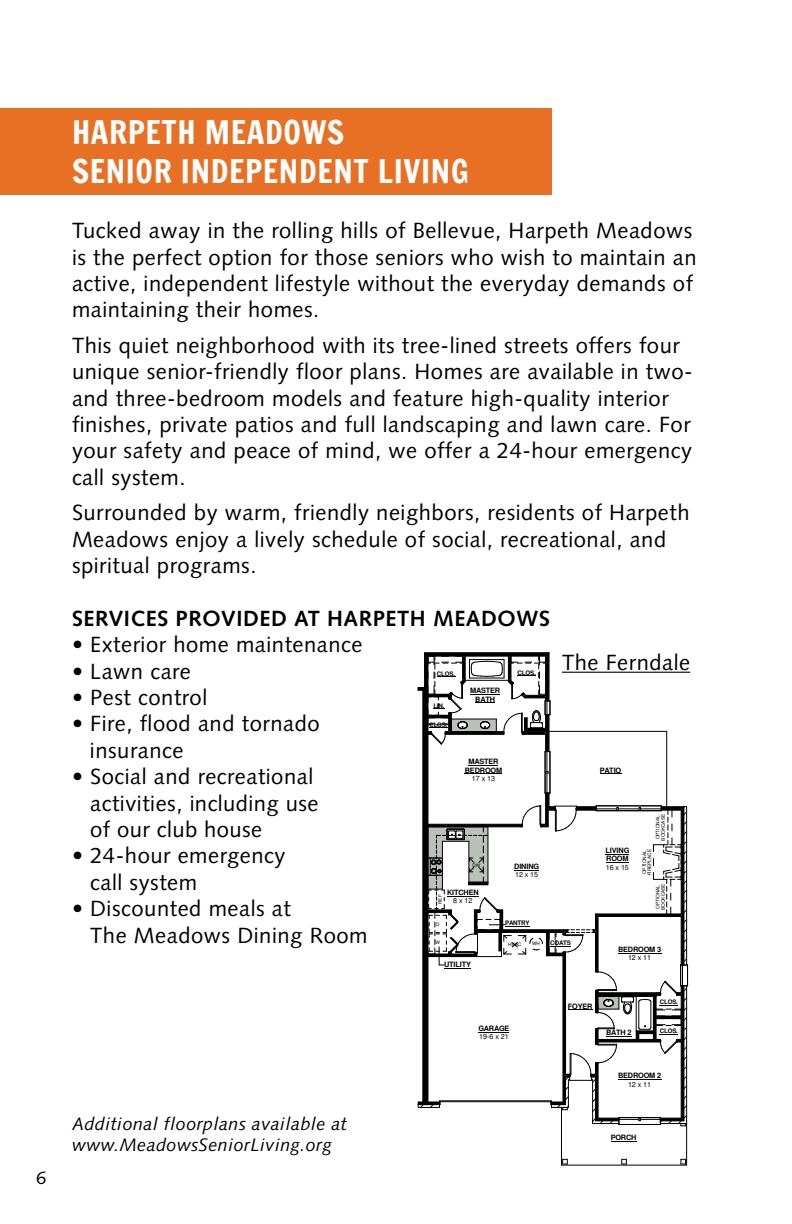
<style>
.page{position:relative;width:792px;height:1224px;background:#fff}
.page>*{position:absolute;margin:0;border:0;box-sizing:border-box;transform-origin:0 0}
.t1{font:32px/38.4px "Francois One";letter-spacing:.02em;color:#fff}
.t2{font:22px/26.4px "Syntax LT Std";letter-spacing:.025em;color:#000}
.t3{font:700 22px "Syntax LT Std";letter-spacing:.025em;color:#000}
.t4{font:italic 18px/21.6px "Syntax LT Std";letter-spacing:.025em;color:#000}
.t5{font:18px "Syntax LT Std";color:#000}
.t6{font:700 7.4px/8.2px "Helvetica";letter-spacing:-.02em;color:#000;text-align:center}
.t7{font:7.2px "Helvetica";letter-spacing:-.005em;color:#000}
.t8{font:700 6.2px "Helvetica";letter-spacing:-.035em;color:#000}
.t9{font:4.8px/5.2px "Helvetica";letter-spacing:-.01em;color:#000}
</style>
<div class="page">
<div style="left:0;top:108px;width:552px;height:87px;background:#e87025"></div>
<svg style="left:681px;top:1159px;width:5px;height:6px"></svg>
<svg style="left:562px;top:1159px;width:6px;height:6px"></svg>
<svg style="left:621px;top:1159px;width:6px;height:6px"></svg>
<hr style="left:561px;top:1107px;width:1px;height:58px;background:#000">
<hr style="left:561px;top:1165px;width:126px;height:1px;background:#000">
<hr style="left:686px;top:1124px;width:1px;height:41px;background:#000">
<svg style="left:611px;top:1141px;width:25px;height:1px"></svg>
<svg style="left:418px;top:652px;width:270px;height:475px"></svg>
<hr style="left:562px;top:672px;width:128px;height:1px;background:#000">
<p class="t5" style="left:36px;top:1167px;width:12px">6</p>
<h1 class="t1" style="left:72px;top:113px;width:398px">HARPETH MEADOWS<br>SENIOR INDEPENDENT LIVING</h1>
<p class="t2" style="left:72px;top:217px;width:626px">Tucked away in the rolling hills of Bellevue, Harpeth Meadows is the perfect option for those seniors who wish to maintain an active, independent lifestyle without the everyday demands of maintaining their homes.</p>
<p class="t2" style="left:72px;top:332px;width:622px">This quiet neighborhood with its tree-lined streets offers four unique senior-friendly floor plans. Homes are available in two&shy;and three-bedroom models and feature high-quality interior finishes, private patios and full landscaping and lawn care. For your safety and peace of mind, we offer a 24-hour emergency call system.</p>
<p class="t2" style="left:72px;top:499px;width:619px">Surrounded by warm, friendly neighbors, residents of Harpeth<br>Meadows enjoy a lively schedule of social, recreational, and spiritual programs.</p>
<p class="t3" style="left:72px;top:606px;width:146px">SERVI CES PROVIDED</p>
<p class="t3" style="left:294px;top:606px;width:157px">AT HARPETH MEADO</p>
<p class="t3" style="left:516px;top:606px;width:33px">WS</p>
<p class="t2" style="left:72px;top:631px;width:292px">• Exterior home maintenance</p>
<p class="t2" style="left:72px;top:658px;width:120px">• Lawn care</p>
<p class="t2" style="left:72px;top:684px;width:137px">• Pest control</p>
<p class="t2" style="left:90px;top:711px;width:231px;text-indent:-18px">• Fire, flood and tornado insurance</p>
<p class="t2" style="left:90px;top:763px;width:230px;text-indent:-18px">• Social and recreational activities, including use of our club house</p>
<p class="t2" style="left:90px;top:843px;width:197px;text-indent:-18px">• 24-hour emergency call system</p>
<p class="t2" style="left:90px;top:895px;width:279px;text-indent:-18px">• Discounted meals at<br>The Meadows Dining Room</p>
<p class="t2" style="left:562px;top:649px;width:130px">The Ferndale</p>
<p class="t8" style="left:518px;top:670px;width:20px">CLOS.</p>
<p class="t8" style="left:437px;top:671px;width:20px">CLOS.</p>
<p class="t6" style="left:470px;top:687px;width:31px">MASTER<br>BATH</p>
<p class="t8" style="left:433px;top:703px;width:13px">LIN.</p>
<p class="t8" style="left:429px;top:722px;width:20px">CLOS.</p>
<p class="t6" style="left:465px;top:758px;width:39px">MASTER<br>BEDROOM</p>
<p class="t7" style="left:472px;top:774px;width:25px">17 x 13</p>
<p class="t6" style="left:600px;top:767px;width:23px">PATIO</p>
<p class="t9" style="left:655px;top:841px;width:28px;rotate:-90deg">OPTIONAL<br>BOOKCASE</p>
<p class="t6" style="left:606px;top:847px;width:25px;text-align:left">LIVING<br>ROOM</p>
<p class="t7" style="left:606px;top:863px;width:25px">16 x 15</p>
<p class="t9" style="left:642px;top:875px;width:28px;rotate:-90deg">OPTIONAL<br>FIREPLACE</p>
<p class="t9" style="left:472px;top:862px;width:9px">DW</p>
<p class="t6" style="left:514px;top:863px;width:27px">DINING</p>
<p class="t7" style="left:515px;top:871px;width:25px">12 x 15</p>
<p class="t9" style="left:655px;top:910px;width:28px;rotate:-90deg">OPTIONAL<br>BOOKCASE</p>
<p class="t6" style="left:447px;top:889px;width:33px">KITCHEN</p>
<p class="t7" style="left:453px;top:897px;width:21px">8 x 12</p>
<p class="t9" style="left:438px;top:904px;width:11px;rotate:-90deg">REF</p>
<p class="t8" style="left:505px;top:921px;width:26px">PANTRY</p>
<p class="t9" style="left:436px;top:921px;width:5px">D</p>
<p class="t8" style="left:550px;top:941px;width:22px">COATS</p>
<p class="t9" style="left:436px;top:940px;width:6px">W</p>
<p class="t9" style="left:508px;top:942px;width:15px">HVAC</p>
<p class="t9" style="left:532px;top:941px;width:9px">WH</p>
<p class="t6" style="left:618px;top:946px;width:45px">BEDROOM 3</p>
<p class="t7" style="left:628px;top:954px;width:25px">12 x 11</p>
<p class="t6" style="left:444px;top:961px;width:28px">UTILITY</p>
<p class="t4" style="left:72px;top:1113px;width:276px">Additional floorplans available at www.MeadowsSeniorLiving.org</p>
<p class="t6" style="left:478px;top:1025px;width:32px">GARAGE</p>
<p class="t7" style="left:479px;top:1033px;width:31px">19-6 x 21</p>
<p class="t6" style="left:568px;top:1003px;width:26px">FOYER</p>
<p class="t8" style="left:660px;top:1000px;width:20px">CLOS.</p>
<p class="t6" style="left:606px;top:1029px;width:27px">BATH 2</p>
<p class="t8" style="left:660px;top:1028px;width:20px">CLOS.</p>
<p class="t6" style="left:618px;top:1072px;width:45px">BEDROOM 2</p>
<p class="t7" style="left:628px;top:1080px;width:25px">12 x 11</p>
<p class="t6" style="left:611px;top:1134px;width:27px">PORCH</p>
</div>
